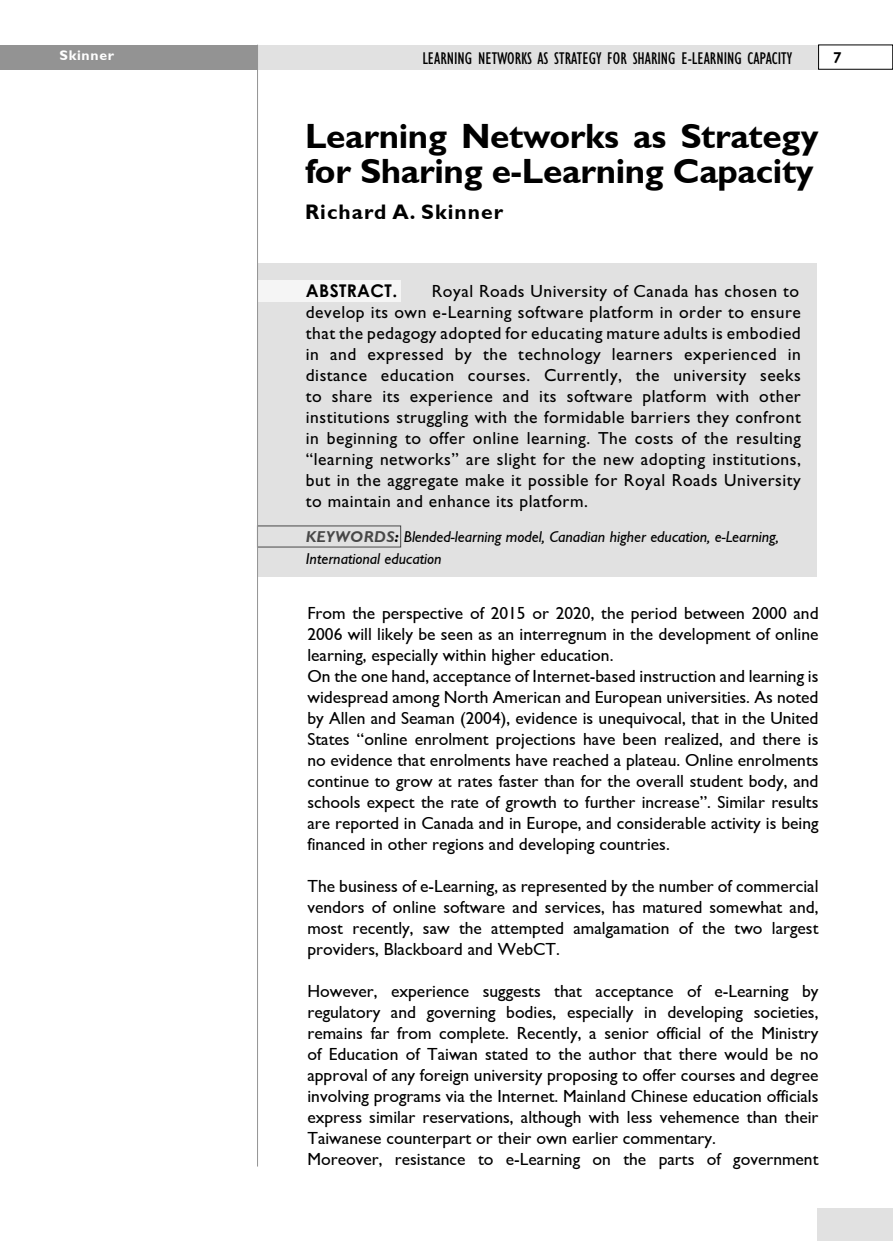
<style>
.page{position:relative;width:893px;height:1241px;background:#fff}
.page>*{position:absolute;margin:0;border:0;box-sizing:border-box;transform-origin:0 0}
.t1{font:700 35px/35px "Formamente";letter-spacing:-.01em;color:#000}
.t2{font:700 21px "Formamente";letter-spacing:.05em;color:#000}
.testo{font:17.5px/21px "Formamente";color:#000;text-align:justify}
.abstract_1_lingua{font:17.5px/21px "Gill Sans";letter-spacing:.03em;color:#000;text-align:justify}
.t3{font:condensed 17.5px "Gill Sans";color:#000}
.abstract_1_lingua-2{font:17.5px "Formamente";letter-spacing:.03em;color:#000}
.abstract_1_lingua-3{font:700 17.5px "Century Gothic";letter-spacing:.02em;color:#000}
.parole_ch__1_lingua{font:italic 15.75px "Formamente";color:#000}
.Normale{font:700 15.05px "Century Gothic";color:#000}
.t4{font:700 14px "Formamente";letter-spacing:.05em;color:#fff}
.s1{font-weight:700;color:#484848}
.s2{font-weight:700}
</style>
<div class="page">
<div style="left:257px;top:263px;width:560px;height:314px;background:#e1e1e1"></div>
<div style="left:258px;top:281px;width:143px;height:21px;background:#f5f5f5"></div>
<div style="left:228px;top:45px;width:591px;height:24px;background:#e1e1e1"></div>
<div style="left:0;top:45px;width:258px;height:24px;background:#939393"></div>
<hr style="left:257px;top:45px;width:1px;height:1121px;background:#939393">
<div style="left:817px;top:1208px;width:76px;height:32px;background:#e1e1e1"></div>
<p class="t4" style="left:60px;top:47px;width:56px">Skinner</p>
<p class="t3" style="left:422px;top:48px;width:371px">LEARNING NETWORKS AS STRATEGY FOR SHARING E-LEARNING CAPACITY</p>
<p class="Normale" style="left:833px;top:48px;width:10px">7</p>
<p class="t1" style="left:305px;top:120px;width:515px">Learning Networks as Strategy for Sharing e-Learning Capacity</p>
<p class="t2" style="left:305px;top:199px;width:200px">Richard A. Skinner</p>
<p class="abstract_1_lingua-3" style="left:306px;top:280px;width:93px">ABSTRACT.</p>
<p class="abstract_1_lingua-2" style="left:432px;top:281px;width:369px">Royal Roads University of Canada has chosen to</p>
<p class="abstract_1_lingua" style="left:306px;top:302px;width:497px">develop its own e-Learning software platform in order to ensure that the pedagogy adopted for educating mature adults is embodied in and expressed by the technology learners experienced in distance education courses. Currently, the university seeks to share its experience and its software platform with other institutions struggling with the formidable barriers they confront in beginning to offer online learning. The costs of the resulting “learning networks” are slight for the new adopting institutions, but in the aggregate make it possible for Royal Roads University to maintain and enhance its platform.</p>
<p class="parole_ch__1_lingua" style="left:306px;top:527px;width:475px"><span class="s1">KEYWORDS</span><span class="s2">:</span> Blended-learning model, Canadian higher education, e-Learning,</p>
<p class="parole_ch__1_lingua" style="left:306px;top:548px;width:137px">International education</p>
<p class="testo" style="left:307px;top:602px;width:513px">From the perspective of 2015 or 2020, the period between 2000 and 2006 will likely be seen as an interregnum in the development of online learning, especially within higher education.</p>
<p class="testo" style="left:307px;top:665px;width:513px">On the one hand, acceptance of Internet-based instruction and learning is widespread among North American and European universities. As noted by Allen and Seaman (2004), evidence is unequivocal, that in the United States “online enrolment projections have been realized, and there is no evidence that enrolments have reached a plateau. Online enrolments continue to grow at rates faster than for the overall student body, and schools expect the rate of growth to further increase”. Similar results are reported in Canada and in Europe, and considerable activity is being financed in other regions and developing countries.</p>
<p class="testo" style="left:307px;top:875px;width:513px">The business of e-Learning, as represented by the number of commercial vendors of online software and services, has matured somewhat and, most recently, saw the attempted amalgamation of the two largest</p>
<p class="testo" style="left:307px;top:938px;width:254px">providers, Blackboard and WebCT.</p>
<p class="testo" style="left:307px;top:980px;width:513px">However, experience suggests that acceptance of e-Learning by regulatory and governing bodies, especially in developing societies, remains far from complete. Recently, a senior official of the Ministry of Education of Taiwan stated to the author that there would be no approval of any foreign university proposing to offer courses and degree involving programs via the Internet. Mainland Chinese education officials express similar reservations, although with less vehemence than their Taiwanese counterpart or their own earlier commentary.</p>
<p class="testo" style="left:307px;top:1148px;width:513px">Moreover, resistance to e-Learning on the parts of government</p>
</div>
